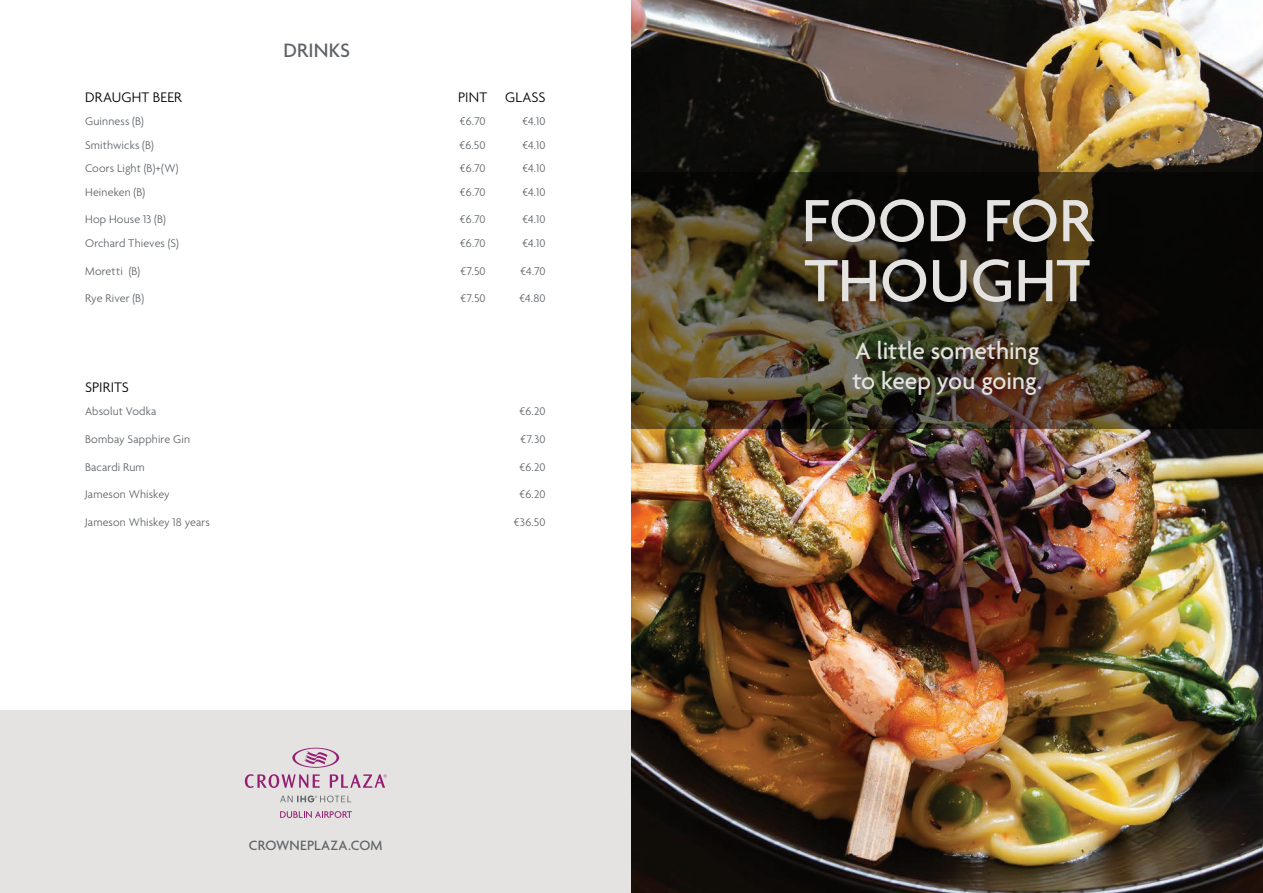
<style>
.page{position:relative;width:1263px;height:893px;background:#fff}
.page>*{position:absolute;margin:0;border:0;box-sizing:border-box;transform-origin:0 0}
.t1{font:500 64.5px/60px "Agenda";color:#e4e3e1}
.t2{font:500 25.5px/30.6px "Agenda";color:#e4e3e1}
.t3{font:500 21px "Agenda";letter-spacing:.005em;color:#5e6367}
.t4{font:300 15px "Agenda";letter-spacing:.01em;color:#000}
.t5{font:500 14.7px "Agenda";letter-spacing:.01em;color:#5e6367}
.t6{font:300 12px "Agenda";letter-spacing:.01em;color:#5e6367}
</style>
<div class="page">
<div style="left:0;top:710px;width:640px;height:183px;background:#e4e3e1"></div>
<img style="left:631px;top:0;width:632px;height:893px">
<svg style="left:292px;top:748px;width:47px;height:20px"></svg>
<svg style="left:245px;top:774px;width:75px;height:14px"></svg>
<svg style="left:330px;top:774px;width:57px;height:14px"></svg>
<svg style="left:280px;top:811px;width:72px;height:7px"></svg>
<svg style="left:280px;top:795px;width:71px;height:7px"></svg>
<img style="left:631px;top:172px;width:632px;height:257px">
<h3 class="t3" style="left:283px;top:39px;width:68px">DRINKS</h3>
<p class="t4" style="left:85px;top:89px;width:98px">DRAUGHT BEER</p>
<p class="t4" style="left:458px;top:89px;width:89px">PINT GLASS</p>
<p class="t6" style="left:85px;top:115px;width:60px">Guinness (B)</p>
<p class="t6" style="left:460px;top:115px;width:27px">€6.70</p>
<p class="t6" style="left:522px;top:115px;width:25px">€4.10</p>
<p class="t6" style="left:85px;top:138px;width:70px">Smithwicks (B)</p>
<p class="t6" style="left:459px;top:138px;width:28px">€6.50</p>
<p class="t6" style="left:522px;top:138px;width:25px">€4.10</p>
<p class="t6" style="left:85px;top:162px;width:95px">Coors Light (B)+(W)</p>
<p class="t6" style="left:460px;top:162px;width:27px">€6.70</p>
<p class="t6" style="left:522px;top:162px;width:25px">€4.10</p>
<p class="t6" style="left:85px;top:185px;width:62px">Heineken (B)</p>
<p class="t6" style="left:460px;top:185px;width:27px">€6.70</p>
<p class="t6" style="left:522px;top:185px;width:25px">€4.10</p>
<p class="t6" style="left:85px;top:213px;width:82px">Hop House 13 (B)</p>
<p class="t6" style="left:460px;top:213px;width:27px">€6.70</p>
<p class="t6" style="left:522px;top:213px;width:25px">€4.10</p>
<p class="t6" style="left:85px;top:237px;width:95px">Orchard Thieves (S)</p>
<p class="t6" style="left:460px;top:237px;width:27px">€6.70</p>
<p class="t6" style="left:522px;top:237px;width:25px">€4.10</p>
<p class="t6" style="left:85px;top:264px;width:57px">Moretti (B)</p>
<p class="t6" style="left:461px;top:264px;width:27px">€7.50</p>
<p class="t6" style="left:521px;top:264px;width:27px">€4.70</p>
<p class="t6" style="left:85px;top:292px;width:60px">Rye River (B)</p>
<p class="t6" style="left:461px;top:292px;width:27px">€7.50</p>
<p class="t6" style="left:519px;top:292px;width:28px">€4.80</p>
<p class="t4" style="left:85px;top:379px;width:45px">SPIRITS</p>
<p class="t6" style="left:85px;top:405px;width:73px">Absolut Vodka</p>
<p class="t6" style="left:519px;top:405px;width:28px">€6.20</p>
<p class="t6" style="left:85px;top:433px;width:106px">Bombay Sapphire Gin</p>
<p class="t6" style="left:521px;top:433px;width:26px">€7.30</p>
<p class="t6" style="left:85px;top:460px;width:61px">Bacardi Rum</p>
<p class="t6" style="left:519px;top:460px;width:28px">€6.20</p>
<p class="t6" style="left:85px;top:488px;width:86px">Jameson Whiskey</p>
<p class="t6" style="left:519px;top:488px;width:28px">€6.20</p>
<p class="t6" style="left:85px;top:516px;width:126px">Jameson Whiskey 18 years</p>
<p class="t6" style="left:514px;top:516px;width:33px">€36.50</p>
<p class="t5" style="left:249px;top:838px;width:135px">CROWNEPLAZA.COM</p>
<h1 class="t1" style="left:802px;top:195px;width:293px">FOOD FOR<br>THOUGHT</h1>
<h2 class="t2" style="left:852px;top:337px;width:191px">A little something to keep you going.</h2>
</div>
